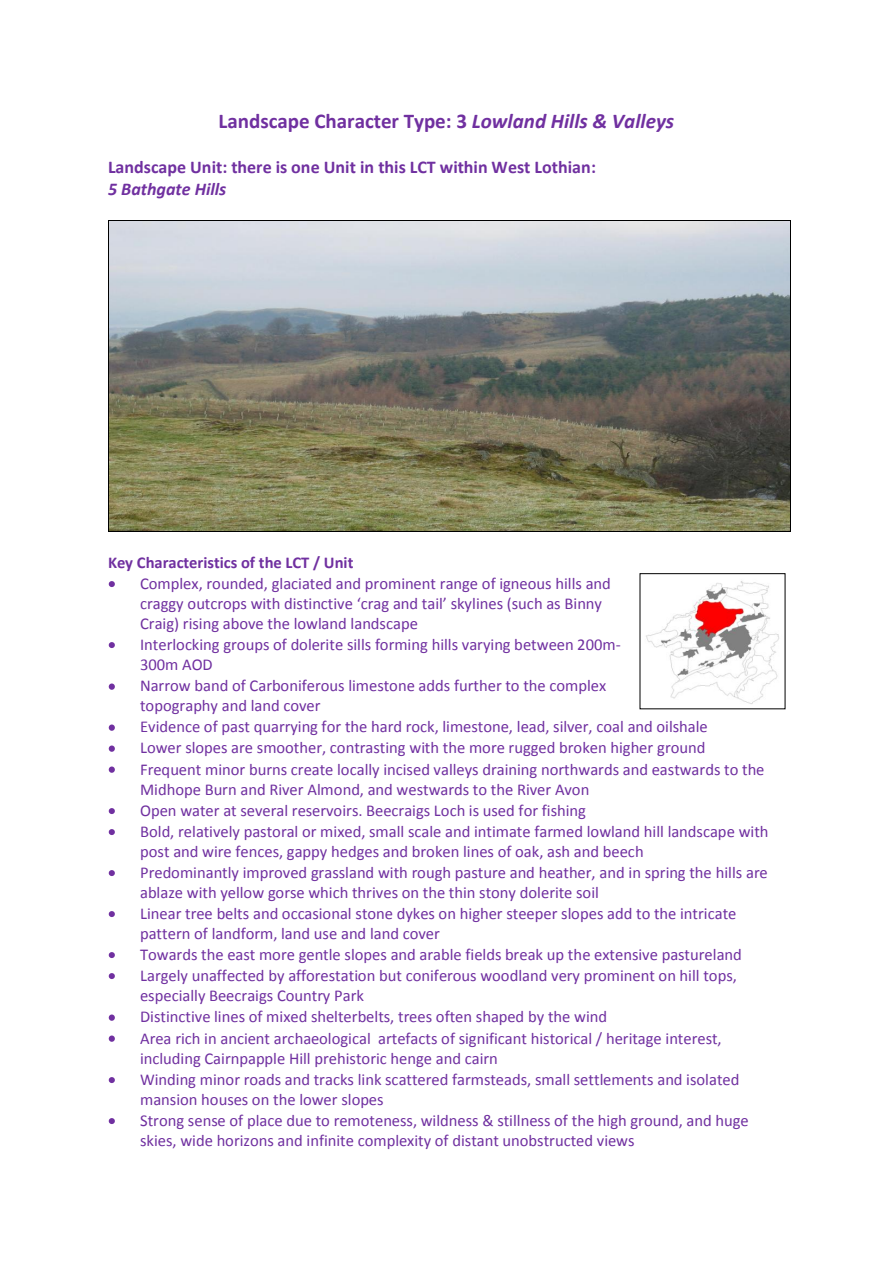
<style>
.page{position:relative;width:893px;height:1263px;background:#fff}
.page>*{position:absolute;margin:0;border:0;box-sizing:border-box;transform-origin:0 0}
.t1{font:700 21px "Calibri";color:#7030a0}
.t2{font:700 18px "Calibri";color:#7030a0}
.t3{font:italic 700 18px "Calibri";color:#7030a0}
.t4{font:16.5px/20.1px "Calibri";color:#7030a0}
.t5{font:700 16.5px "Calibri";color:#7030a0}
.s1{font-style:italic}
</style>
<div class="page">
<img style="left:109px;top:221px;width:681px;height:310px">
<hr style="left:109px;top:220px;width:682px;height:1px;background:#000">
<hr style="left:108px;top:221px;width:1px;height:310px;background:#000">
<hr style="left:791px;top:221px;width:1px;height:310px;background:#000">
<hr style="left:109px;top:531px;width:682px;height:1px;background:#000">
<img style="left:108px;top:581px;width:7px;height:6px">
<img style="left:108px;top:642px;width:7px;height:6px">
<img style="left:108px;top:683px;width:7px;height:7px">
<img style="left:108px;top:724px;width:7px;height:49px">
<img style="left:108px;top:808px;width:7px;height:27px">
<img style="left:108px;top:870px;width:7px;height:6px">
<img style="left:108px;top:911px;width:7px;height:6px">
<img style="left:108px;top:952px;width:7px;height:27px">
<img style="left:108px;top:1014px;width:7px;height:28px">
<img style="left:108px;top:1077px;width:7px;height:6px">
<img style="left:108px;top:1118px;width:7px;height:6px">
<img style="left:646px;top:581px;width:133px;height:123px">
<p class="t1" style="left:219px;top:112px;width:457px">Landscape Character Type: 3 <span class="s1">Lowland Hills &amp; Valleys</span></p>
<p class="t2" style="left:108px;top:159px;width:489px">Landscape Unit: there is one Unit in this LCT within West Lothian:</p>
<p class="t3" style="left:108px;top:178px;width:120px">5 Bathgate Hills</p>
<p class="t5" style="left:108px;top:555px;width:247px">Key Characteristics of the LCT / Unit</p>
<p class="t4" style="left:140px;top:574px;width:472px">Complex, rounded, glaciated and prominent range of igneous hills and craggy outcrops with distinctive ‘crag and tail’ skylines (such as Binny<br>Craig) rising above the lowland landscape</p>
<p class="t4" style="left:140px;top:636px;width:482px">Interlocking groups of dolerite sills forming hills varying between 200m-<br>300m AOD</p>
<p class="t4" style="left:140px;top:677px;width:468px">Narrow band of Carboniferous limestone adds further to the complex topography and land cover</p>
<p class="t4" style="left:140px;top:718px;width:569px">Evidence of past quarrying for the hard rock, limestone, lead, silver, coal and oilshale</p>
<p class="t4" style="left:140px;top:739px;width:567px">Lower slopes are smoother, contrasting with the more rugged broken higher ground</p>
<p class="t4" style="left:140px;top:760px;width:626px">Frequent minor burns create locally incised valleys draining northwards and eastwards to the<br>Midhope Burn and River Almond, and westwards to the River Avon</p>
<p class="t4" style="left:140px;top:802px;width:447px">Open water at several reservoirs. Beecraigs Loch is used for fishing</p>
<p class="t4" style="left:140px;top:822px;width:630px">Bold, relatively pastoral or mixed, small scale and intimate farmed lowland hill landscape with post and wire fences, gappy hedges and broken lines of oak, ash and beech</p>
<p class="t4" style="left:140px;top:864px;width:629px">Predominantly improved grassland with rough pasture and heather, and in spring the hills are ablaze with yellow gorse which thrives on the thin stony dolerite soil</p>
<p class="t4" style="left:140px;top:905px;width:598px">Linear tree belts and occasional stone dykes on higher steeper slopes add to the intricate pattern of landform, land use and land cover</p>
<p class="t4" style="left:140px;top:946px;width:603px">Towards the east more gentle slopes and arable fields break up the extensive pastureland</p>
<p class="t4" style="left:140px;top:967px;width:598px">Largely unaffected by afforestation but coniferous woodland very prominent on hill tops, especially Beecraigs Country Park</p>
<p class="t4" style="left:140px;top:1008px;width:469px">Distinctive lines of mixed shelterbelts, trees often shaped by the wind</p>
<p class="t4" style="left:140px;top:1029px;width:583px">Area rich in ancient archaeological artefacts of significant historical / heritage interest, including Cairnpapple Hill prehistoric henge and cairn</p>
<p class="t4" style="left:140px;top:1070px;width:601px">Winding minor roads and tracks link scattered farmsteads, small settlements and isolated mansion houses on the lower slopes</p>
<p class="t4" style="left:140px;top:1112px;width:610px">Strong sense of place due to remoteness, wildness &amp; stillness of the high ground, and huge skies, wide horizons and infinite complexity of distant unobstructed views</p>
</div>
